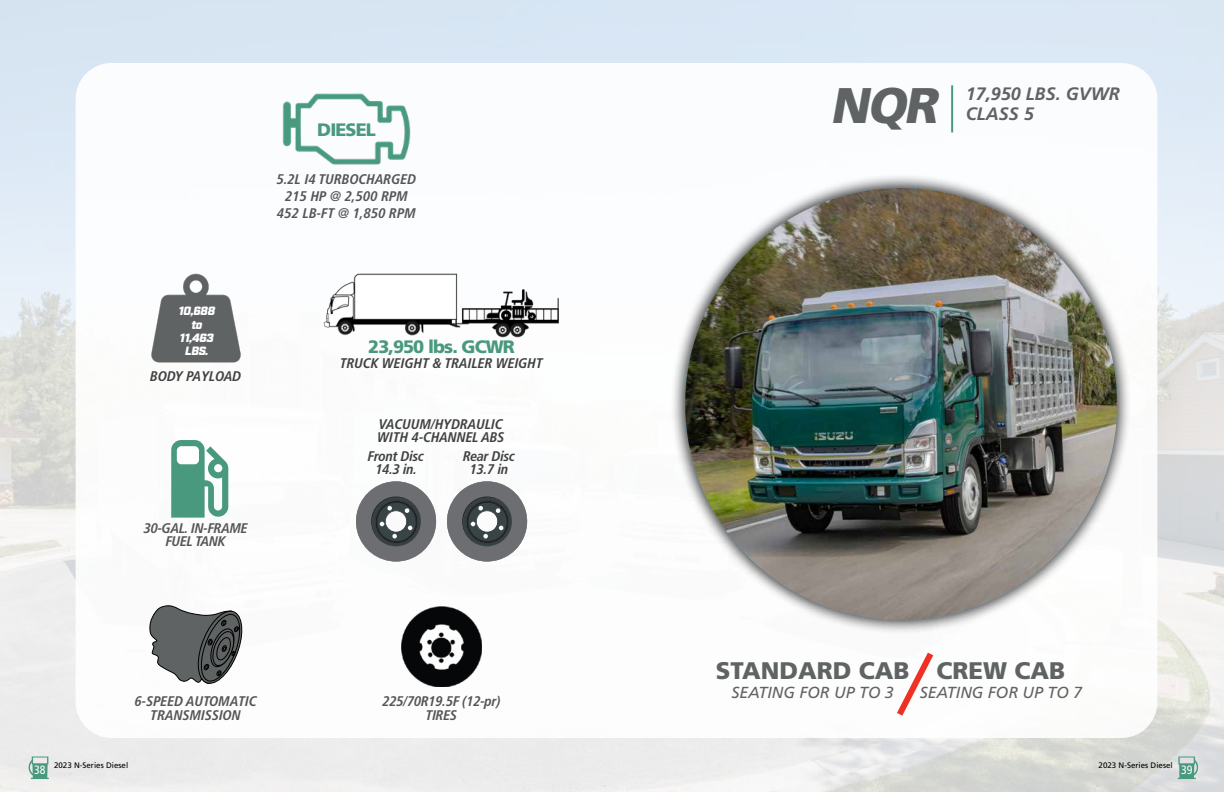
<style>
.page{position:relative;width:1224px;height:792px;background:#fff}
.page>*{position:absolute;margin:0;border:0;box-sizing:border-box;transform-origin:0 0}
.t1{font:italic 900 50px "Frutiger LT Std";color:#606363}
.t2{font:900 24px "Frutiger LT Std";color:#606363}
.t3{font:900 18px "Frutiger LT Std";letter-spacing:-.05em;color:#49997e}
.t4{font:italic 700 18px/20px "Frutiger LT Std";color:#606363}
.t5{font:italic 16px "Frutiger LT Std";color:#606363}
.t6{font:italic 700 condensed 14px/13px "Frutiger LT Std";color:#414042}
.t7{font:italic 700 condensed 14px/16.8px "Frutiger LT Std";color:#555;text-align:center}
.t8{font:italic 700 condensed 14px/14px "Frutiger LT Std";letter-spacing:-.02em;color:#555;text-align:center}
.t9{font:italic 700 condensed 14px "Frutiger LT Std";letter-spacing:-.02em;color:#414042}
.t10{font:italic 900 12px/13.2px "Industry";letter-spacing:-.025em;color:#fff;text-align:center}
.t11{font:condensed 12px "Frutiger LT Std";color:#fff}
.t12{font:8px "Frutiger LT Std";color:#000}
</style>
<div class="page">
<img style="left:0;top:0;width:1224px;height:792px">
<svg style="left:1178px;top:757px;width:20px;height:22px"></svg>
<svg style="left:29px;top:757px;width:20px;height:22px"></svg>
<div style="left:76px;top:63px;width:1081px;height:675px;background:#fff;border-radius:36px"></div>
<img style="left:401px;top:606px;width:81px;height:80px">
<svg style="left:356px;top:481px;width:80px;height:80px"></svg>
<svg style="left:447px;top:481px;width:80px;height:80px"></svg>
<img style="left:151px;top:273px;width:90px;height:90px">
<svg style="left:171px;top:440px;width:57px;height:78px"></svg>
<img style="left:323px;top:273px;width:236px;height:64px">
<svg style="left:149px;top:605px;width:94px;height:79px"></svg>
<svg style="left:897px;top:652px;width:37px;height:64px"></svg>
<div style="left:671px;top:173px;width:461px;height:462px;background:#000;opacity:.75"></div>
<img style="left:685px;top:188px;width:432px;height:432px;border-radius:216px">
<hr style="left:951px;top:85px;width:2px;height:47px;background:#49997e">
<img style="left:282px;top:93px;width:129px;height:72px">
<p class="t3" style="left:317px;top:119px;width:60px">DIESEL</p>
<p class="t7" style="left:277px;top:171px;width:141px">5.2L I4 TURBOCHARGED<br>215 HP @ 2,500 RPM<br>452 LB-FT @ 1,850 RPM</p>
<p class="t10" style="left:179px;top:305px;width:38px">10,688 to<br>11,463<br>LBS.</p>
<p class="t6" style="left:150px;top:370px;width:93px">BODY PAYLOAD</p>
<p class="t8" style="left:144px;top:522px;width:105px;line-height:13px">30-GAL. IN-FRAME<br>FUEL TANK</p>
<p class="t3" style="left:368px;top:336px;width:148px">23,950 lbs. GCWR</p>
<p class="t6" style="left:340px;top:357px;width:204px">TRUCK WEIGHT &amp; TRAILER WEIGHT</p>
<p class="t6" style="left:378px;top:417px;width:128px">VACUUM/HYDRAULIC<br>WITH 4-CHANNEL ABS</p>
<p class="t9" style="left:368px;top:448px;width:58px">Front Disc</p>
<p class="t9" style="left:463px;top:448px;width:54px">Rear Disc</p>
<p class="t6" style="left:375px;top:462px;width:43px">14.3 in.</p>
<p class="t6" style="left:470px;top:462px;width:40px">13.7 in</p>
<p class="t7" style="left:135px;top:694px;width:124px;line-height:14px">6-SPEED AUTOMATIC<br>TRANSMISSION</p>
<p class="t11" style="left:34px;top:763px;width:13px">38</p>
<p class="t12" style="left:54px;top:761px;width:76px">2023 N-Series Diesel</p>
<p class="t8" style="left:383px;top:695px;width:120px">225/70R19.5F (12-pr)<br>TIRES</p>
<h1 class="t1" style="left:830px;top:75px;width:119px">NQR</h1>
<p class="t4" style="left:966px;top:84px;width:156px">17,950 LBS. GVWR<br>CLASS 5</p>
<h2 class="t2" style="left:716px;top:656px;width:195px">STANDARD CAB</h2>
<p class="t5" style="left:731px;top:683px;width:164px">SEATING FOR UP TO 3</p>
<h2 class="t2" style="left:937px;top:656px;width:130px">CREW CAB</h2>
<p class="t5" style="left:920px;top:683px;width:164px">SEATING FOR UP TO 7</p>
<p class="t12" style="left:1099px;top:761px;width:76px">2023 N-Series Diesel</p>
<p class="t11" style="left:1181px;top:763px;width:13px">39</p>
</div>
